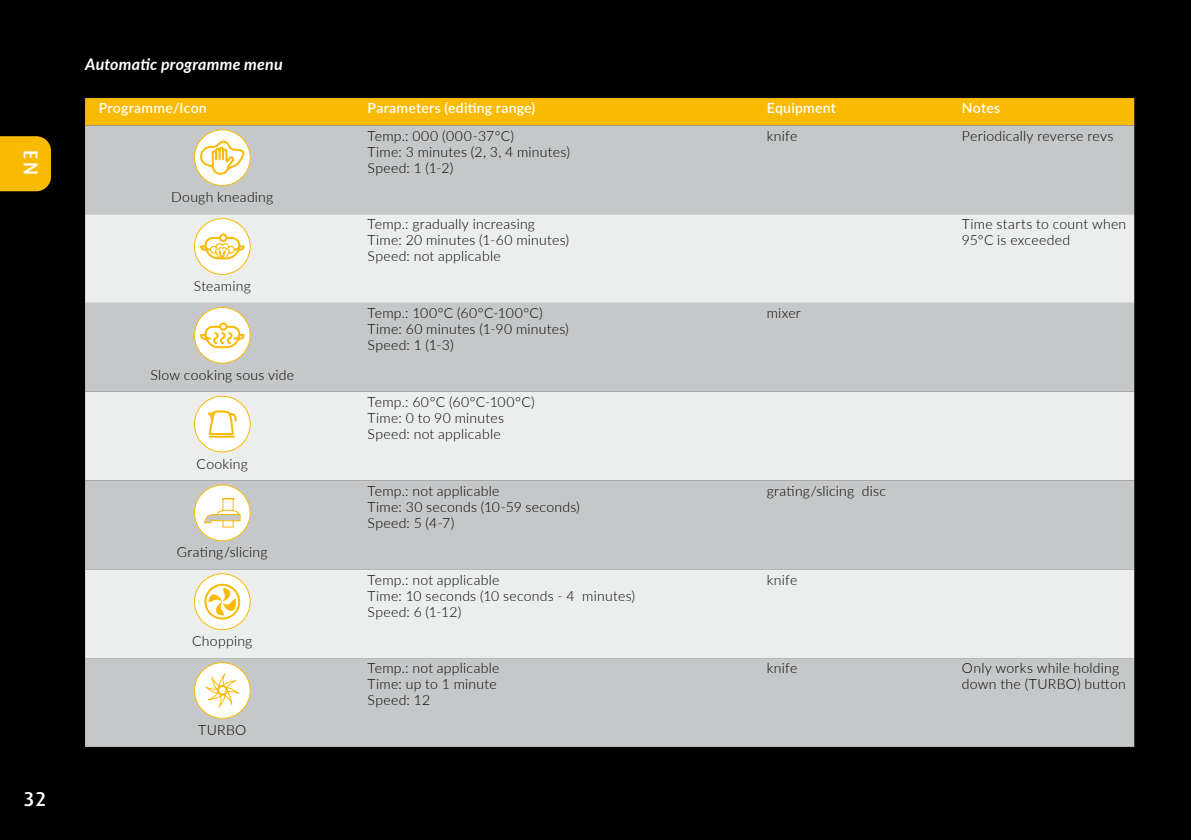
<style>
.page{position:relative;width:1191px;height:840px;background:#fff}
.page>*{position:absolute;margin:0;border:0;box-sizing:border-box;transform-origin:0 0}
.t1{font:500 20px "Dax Pro";color:#fff}
.t2{font:italic 700 16px "Lato";letter-spacing:.015em;color:#fff}
.t3{font:300 14px/16px "Lato";letter-spacing:.02em;color:#000}
.t4{font:600 14px "Lato";letter-spacing:.02em;color:#fff}
</style>
<div class="page">
<div style="left:0;top:0;width:1191px;height:839px;background:#000"></div>
<div style="left:0;top:136px;width:51px;height:55px;background:#faba02"></div>
<div style="left:85px;top:98px;width:1049px;height:27px;background:#faba02"></div>
<div style="left:85px;top:125px;width:1049px;height:621px;background:#c6c7c8"></div>
<svg style="left:85px;top:214px;width:1049px;height:443px;background:#dcdddd"></svg>
<div style="left:194px;top:130px;width:56px;height:55px;background:#fff;border-radius:50%"></div>
<div style="left:194px;top:129px;width:57px;height:57px;border:1px solid #faba02;border-radius:50%"></div>
<svg style="left:201px;top:139px;width:44px;height:37px"></svg>
<div style="left:194px;top:218px;width:56px;height:56px;background:#fff;border-radius:50%"></div>
<div style="left:194px;top:218px;width:57px;height:57px;border:1px solid #faba02;border-radius:50%"></div>
<div style="left:219px;top:233px;width:8px;height:9px;border:2px solid #faba02;border-radius:50%"></div>
<svg style="left:200px;top:236px;width:45px;height:24px"></svg>
<div style="left:194px;top:307px;width:56px;height:56px;background:#fff;border-radius:50%"></div>
<div style="left:194px;top:307px;width:57px;height:56px;border:1px solid #faba02;border-radius:50%"></div>
<div style="left:219px;top:322px;width:8px;height:8px;border:2px solid #faba02;border-radius:50%"></div>
<svg style="left:199px;top:323px;width:46px;height:26px"></svg>
<div style="left:194px;top:396px;width:56px;height:55px;background:#fff;border-radius:50%"></div>
<div style="left:194px;top:395px;width:57px;height:57px;border:1px solid #faba02;border-radius:50%"></div>
<svg style="left:208px;top:410px;width:29px;height:28px"></svg>
<svg style="left:194px;top:484px;width:57px;height:57px;background:#eee7d4"></svg>
<svg style="left:194px;top:573px;width:56px;height:56px"></svg>
<div style="left:194px;top:573px;width:57px;height:56px;border:1px solid #faba02;border-radius:50%"></div>
<div style="left:204px;top:583px;width:36px;height:36px;border:2px solid #faba02;border-radius:50%"></div>
<svg style="left:208px;top:587px;width:29px;height:29px"></svg>
<div style="left:194px;top:662px;width:56px;height:56px;background:#fff;border-radius:50%"></div>
<div style="left:194px;top:661px;width:57px;height:57px;border:1px solid #faba02;border-radius:50%"></div>
<svg style="left:205px;top:673px;width:34px;height:34px"></svg>
<div style="left:218px;top:685px;width:9px;height:9px;background:#fff;border-radius:50%"></div>
<div style="left:217px;top:684px;width:11px;height:11px;border:2px solid #faba02;border-radius:50%"></div>
<h1 class="t1" style="left:44px;top:150px;width:26px;rotate:90deg">EN</h1>
<h1 class="t1" style="left:24px;top:785px;width:23px">32</h1>
<p class="t2" style="left:85px;top:52px;width:199px">Automatic programme menu</p>
<p class="t4" style="left:99px;top:98px;width:110px">Programme/Icon</p>
<p class="t4" style="left:367px;top:98px;width:169px">Parameters (editing range)</p>
<p class="t4" style="left:767px;top:98px;width:71px">Equipment</p>
<p class="t4" style="left:962px;top:98px;width:40px">Notes</p>
<p class="t3" style="left:171px;top:188px;width:104px">Dough kneading</p>
<p class="t3" style="left:194px;top:277px;width:59px">Steaming</p>
<p class="t3" style="left:150px;top:366px;width:145px">Slow cooking sous vide</p>
<p class="t3" style="left:196px;top:454px;width:53px">Cooking</p>
<p class="t3" style="left:177px;top:543px;width:92px">Grating/slicing</p>
<p class="t3" style="left:192px;top:632px;width:62px">Chopping</p>
<p class="t3" style="left:198px;top:721px;width:50px">TURBO</p>
<p class="t3" style="left:367px;top:127px;width:204px">Temp.: 000 (000-37°C)<br>Time: 3 minutes (2, 3, 4 minutes)<br>Speed: 1 (1-2)</p>
<p class="t3" style="left:767px;top:127px;width:32px">knife</p>
<p class="t3" style="left:962px;top:127px;width:153px">Periodically reverse revs</p>
<p class="t3" style="left:367px;top:216px;width:203px">Temp.: gradually increasing<br>Time: 20 minutes (1-60 minutes)<br>Speed: not applicable</p>
<p class="t3" style="left:962px;top:216px;width:166px">Time starts to count when<br>95°C is exceeded</p>
<p class="t3" style="left:367px;top:304px;width:203px">Temp.: 100°C (60°C-100°C)<br>Time: 60 minutes (1-90 minutes)<br>Speed: 1 (1-3)</p>
<p class="t3" style="left:767px;top:304px;width:35px">mixer</p>
<p class="t3" style="left:367px;top:393px;width:169px">Temp.: 60°C (60°C-100°C)<br>Time: 0 to 90 minutes<br>Speed: not applicable</p>
<p class="t3" style="left:367px;top:482px;width:214px">Temp.: not applicable<br>Time: 30 seconds (10-59 seconds)<br>Speed: 5 (4-7)</p>
<p class="t3" style="left:767px;top:482px;width:121px">grating/slicing disc</p>
<p class="t3" style="left:367px;top:570px;width:269px">Temp.: not applicable<br>Time: 10 seconds (10 seconds - 4 minutes)<br>Speed: 6 (1-12)</p>
<p class="t3" style="left:767px;top:570px;width:32px">knife</p>
<p class="t3" style="left:367px;top:659px;width:133px">Temp.: not applicable<br>Time: up to 1 minute<br>Speed: 12</p>
<p class="t3" style="left:767px;top:659px;width:32px">knife</p>
<p class="t3" style="left:962px;top:659px;width:165px">Only works while holding down the (TURBO) button</p>
</div>
